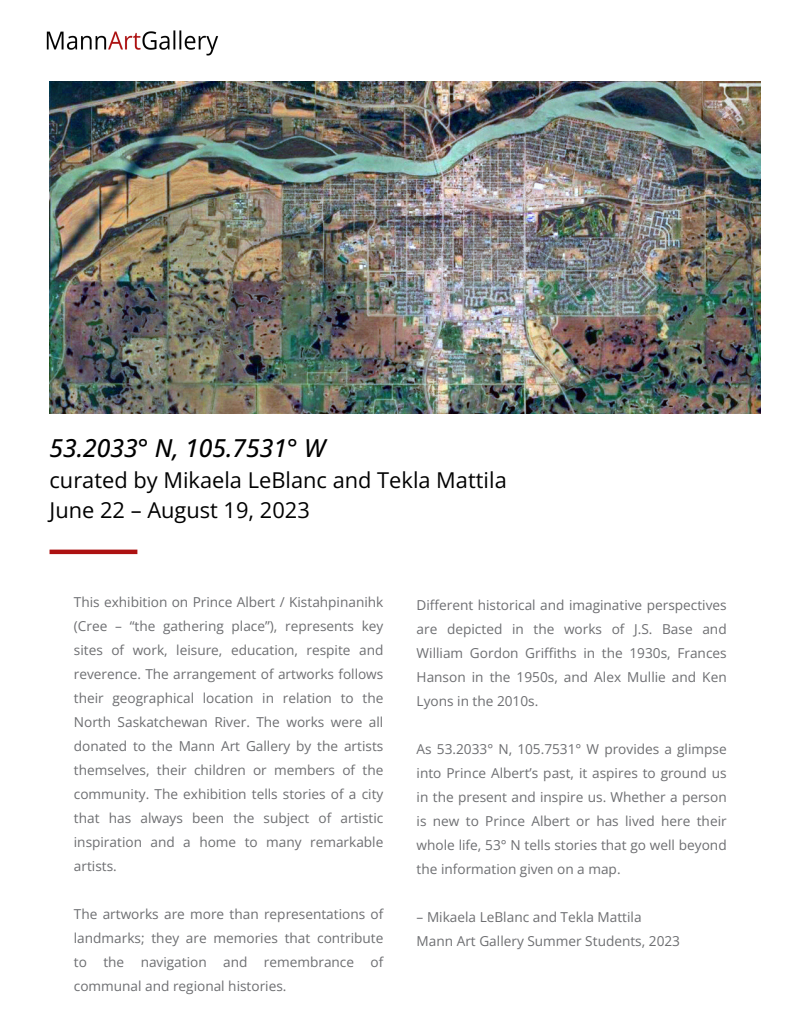
<style>
.page{position:relative;width:810px;height:1013px;background:#fff}
.page>*{position:absolute;margin:0;border:0;box-sizing:border-box;transform-origin:0 0}
.t1{font:italic 500 24.8px "Open Sans";color:#000}
.t2{font:21.8px/30.5px "Open Sans";color:#000}
.t3{font:13.7px/24px "Open Sans";color:#6d6e71;text-align:justify}
</style>
<div class="page">
<div style="left:50px;top:549px;width:87px;height:5px;background:#ad1111"></div>
<img style="left:50px;top:81px;width:711px;height:332px">
<img style="left:47px;top:30px;width:172px;height:25px">
<p class="t1" style="left:50px;top:430px;width:277px">53.2033° N, 105.7531° W</p>
<p class="t2" style="left:50px;top:464px;width:459px">curated by Mikaela LeBlanc and Tekla Mattila<br>June 22 – August 19, 2023</p>
<p class="t3" style="left:74px;top:589px;width:311px">This exhibition on Prince Albert / Kistahpinanihk (Cree – “the gathering place”), represents key sites of work, leisure, education, respite and reverence. The arrangement of artworks follows their geographical location in relation to the North Saskatchewan River. The works were all donated to the Mann Art Gallery by the artists themselves, their children or members of the community. The exhibition tells stories of a city that has always been the subject of artistic inspiration and a home to many remarkable artists.</p>
<h1 class="t3" style="left:74px;top:901px;width:311px">The artworks are more than representations of landmarks; they are memories that contribute to the navigation and remembrance of communal and regional histories.</h1>
<p class="t3" style="left:417px;top:593px;width:312px">Different historical and imaginative perspectives are depicted in the works of J.S. Base and William Gordon Griffiths in the 1930s, Frances Hanson in the 1950s, and Alex Mullie and Ken Lyons in the 2010s.</p>
<p class="t3" style="left:417px;top:736px;width:312px">As 53.2033° N, 105.7531° W provides a glimpse into Prince Albert’s past, it aspires to ground us in the present and inspire us. Whether a person is new to Prince Albert or has lived here their whole life, 53° N tells stories that go well beyond the information given on a map.</p>
<p class="t3" style="left:417px;top:904px;width:226px">– Mikaela LeBlanc and Tekla Mattila</p>
<p class="t3" style="left:417px;top:928px;width:265px">Mann Art Gallery Summer Students, 2023</p>
</div>
